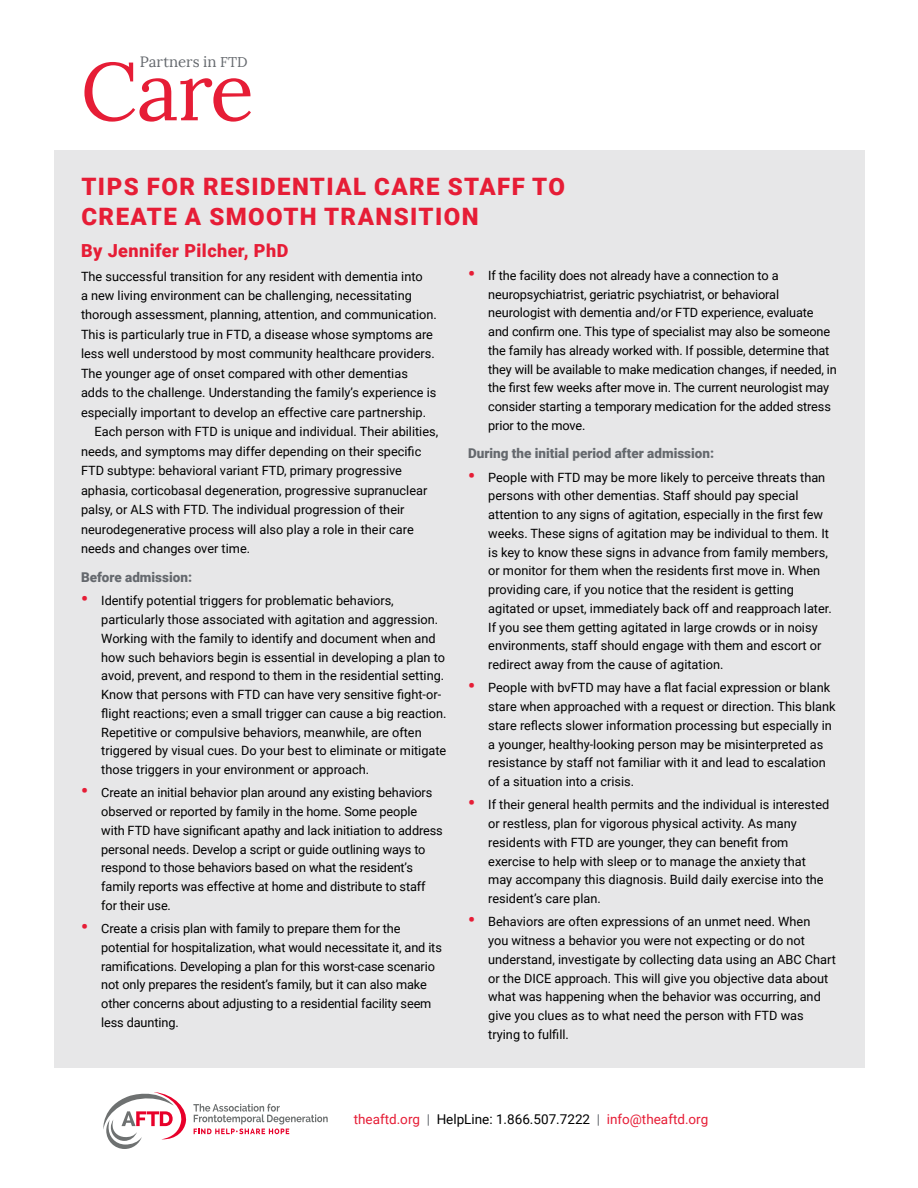
<style>
.page{position:relative;width:918px;height:1188px;background:#fff}
.page>*{position:absolute;margin:0;border:0;box-sizing:border-box;transform-origin:0 0}
.t1{font:81.45px "Lora";color:#e61d36}
.t2{font:900 24px/30px "Roboto";letter-spacing:.06em;color:#e61d36}
.t3{font:900 18px "Roboto";letter-spacing:.025em;color:#e61d36}
.t4{font:15px "Lora";letter-spacing:.005em;color:#65696e}
.t5{font:900 13.5px "Roboto";color:#65696e}
.t6{font:13.5px "Roboto";color:#e61d36}
.t7{font:12.75px/18.8px "Roboto";color:#000}
.s1{font-size:14.1px}
.s2{font-weight:900;font-size:18.75px;color:#e61d36}
.s3{color:#65696e}
.s4{color:#000}
</style>
<div class="page">
<div style="left:54px;top:150px;width:810px;height:918px;background:#e7e7e8"></div>
<svg style="left:103px;top:1092px;width:225px;height:57px"></svg>
<p class="t4" style="left:140px;top:54px;width:109px">Partners in <span class="s1">FTD</span></p>
<h1 class="t1" style="left:81px;top:45px;width:175px">Care</h1>
<h2 class="t2" style="left:81px;top:173px;width:485px">TIPS FOR RESIDENTIAL CARE STAFF TO<br>CREATE A SMOOTH TRANSITION</h2>
<h3 class="t3" style="left:81px;top:243px;width:209px">By Jennifer Pilcher, PhD</h3>
<p class="t7" style="left:81px;top:266px;width:343px">The successful transition for any resident with dementia into</p>
<p class="t7" style="left:81px;top:286px;width:332px">a new living environment can be challenging, necessitating</p>
<p class="t7" style="left:81px;top:305px;width:357px">thorough assessment, planning, attention, and communication.</p>
<p class="t7" style="left:81px;top:325px;width:353px">This is particularly true in FTD, a disease whose symptoms are</p>
<p class="t7" style="left:81px;top:344px;width:355px">less well understood by most community healthcare providers.</p>
<p class="t7" style="left:81px;top:364px;width:328px">The younger age of onset compared with other dementias</p>
<p class="t7" style="left:81px;top:383px;width:357px">adds to the challenge. Understanding the family’s experience is</p>
<p class="t7" style="left:81px;top:403px;width:347px">especially important to develop an effective care partnership.</p>
<p class="t7" style="left:95px;top:422px;width:345px">Each person with FTD is unique and individual. Their abilities,</p>
<p class="t7" style="left:81px;top:442px;width:342px">needs, and symptoms may differ depending on their specific</p>
<p class="t7" style="left:81px;top:461px;width:322px">FTD subtype: behavioral variant FTD, primary progressive</p>
<p class="t7" style="left:81px;top:481px;width:348px">aphasia, corticobasal degeneration, progressive supranuclear</p>
<p class="t7" style="left:81px;top:500px;width:325px">palsy, or ALS with FTD. The individual progression of their</p>
<p class="t7" style="left:81px;top:520px;width:334px">neurodegenerative process will also play a role in their care</p>
<p class="t7" style="left:81px;top:539px;width:171px">needs and changes over time.</p>
<p class="t5" style="left:81px;top:572px;width:113px">Before admission:</p>
<p class="t7" style="left:101px;top:591px;width:347px;text-indent:-20px"><span class="s2">•</span> Identify potential triggers for problematic behaviors, particularly those associated with agitation and aggression.<br>Working with the family to identify and document when and how such behaviors begin is essential in developing a plan to avoid, prevent, and respond to them in the residential setting.<br>Know that persons with FTD can have very sensitive fight-or&shy;flight reactions; even a small trigger can cause a big reaction.<br>Repetitive or compulsive behaviors, meanwhile, are often triggered by visual cues. Do your best to eliminate or mitigate those triggers in your environment or approach.</p>
<p class="t7" style="left:101px;top:783px;width:343px;text-indent:-20px"><span class="s2">•</span> Create an initial behavior plan around any existing behaviors observed or reported by family in the home. Some people with FTD have significant apathy and lack initiation to address personal needs. Develop a script or guide outlining ways to respond to those behaviors based on what the resident’s family reports was effective at home and distribute to staff for their use.</p>
<p class="t7" style="left:101px;top:919px;width:342px;text-indent:-20px"><span class="s2">•</span> Create a crisis plan with family to prepare them for the potential for hospitalization, what would necessitate it, and its ramifications. Developing a plan for this worst-case scenario not only prepares the resident’s family, but it can also make other concerns about adjusting to a residential facility seem less daunting.</p>
<p class="t7" style="left:488px;top:265px;width:350px;text-indent:-20px"><span class="s2">•</span> If the facility does not already have a connection to a neuropsychiatrist, geriatric psychiatrist, or behavioral neurologist with dementia and/or FTD experience, evaluate and confirm one. This type of specialist may also be someone the family has already worked with. If possible, determine that they will be available to make medication changes, if needed, in the first few weeks after move in. The current neurologist may consider starting a temporary medication for the added stress prior to the move.</p>
<p class="t5" style="left:468px;top:448px;width:248px">During the initial period after admission:</p>
<p class="t7" style="left:488px;top:467px;width:345px;text-indent:-20px"><span class="s2">•</span> People with FTD may be more likely to perceive threats than persons with other dementias. Staff should pay special attention to any signs of agitation, especially in the first few weeks. These signs of agitation may be individual to them. It is key to know these signs in advance from family members, or monitor for them when the residents first move in. When providing care, if you notice that the resident is getting agitated or upset, immediately back off and reapproach later.<br>If you see them getting agitated in large crowds or in noisy environments, staff should engage with them and escort or redirect away from the cause of agitation.</p>
<p class="t7" style="left:488px;top:678px;width:349px;text-indent:-20px"><span class="s2">•</span> People with bvFTD may have a flat facial expression or blank stare when approached with a request or direction. This blank stare reflects slower information processing but especially in a younger, healthy-looking person may be misinterpreted as resistance by staff not familiar with it and lead to escalation of a situation into a crisis.</p>
<p class="t7" style="left:488px;top:795px;width:343px;text-indent:-20px"><span class="s2">•</span> If their general health permits and the individual is interested or restless, plan for vigorous physical activity. As many residents with FTD are younger, they can benefit from exercise to help with sleep or to manage the anxiety that may accompany this diagnosis. Build daily exercise into the resident’s care plan.</p>
<p class="t7" style="left:488px;top:912px;width:349px;text-indent:-20px"><span class="s2">•</span> Behaviors are often expressions of an unmet need. When<br>you witness a behavior you were not expecting or do not understand, investigate by collecting data using an ABC Chart or the DICE approach. This will give you objective data about what was happening when the behavior was occurring, and give you clues as to what need the person with FTD was trying to fulfill.</p>
<p class="t6" style="left:354px;top:1110px;width:356px">theaftd.org <span class="s3">|</span> <span class="s4">HelpLine: 1.866.507.7222</span> <span class="s3">|</span> info@theaftd.org</p>
</div>
